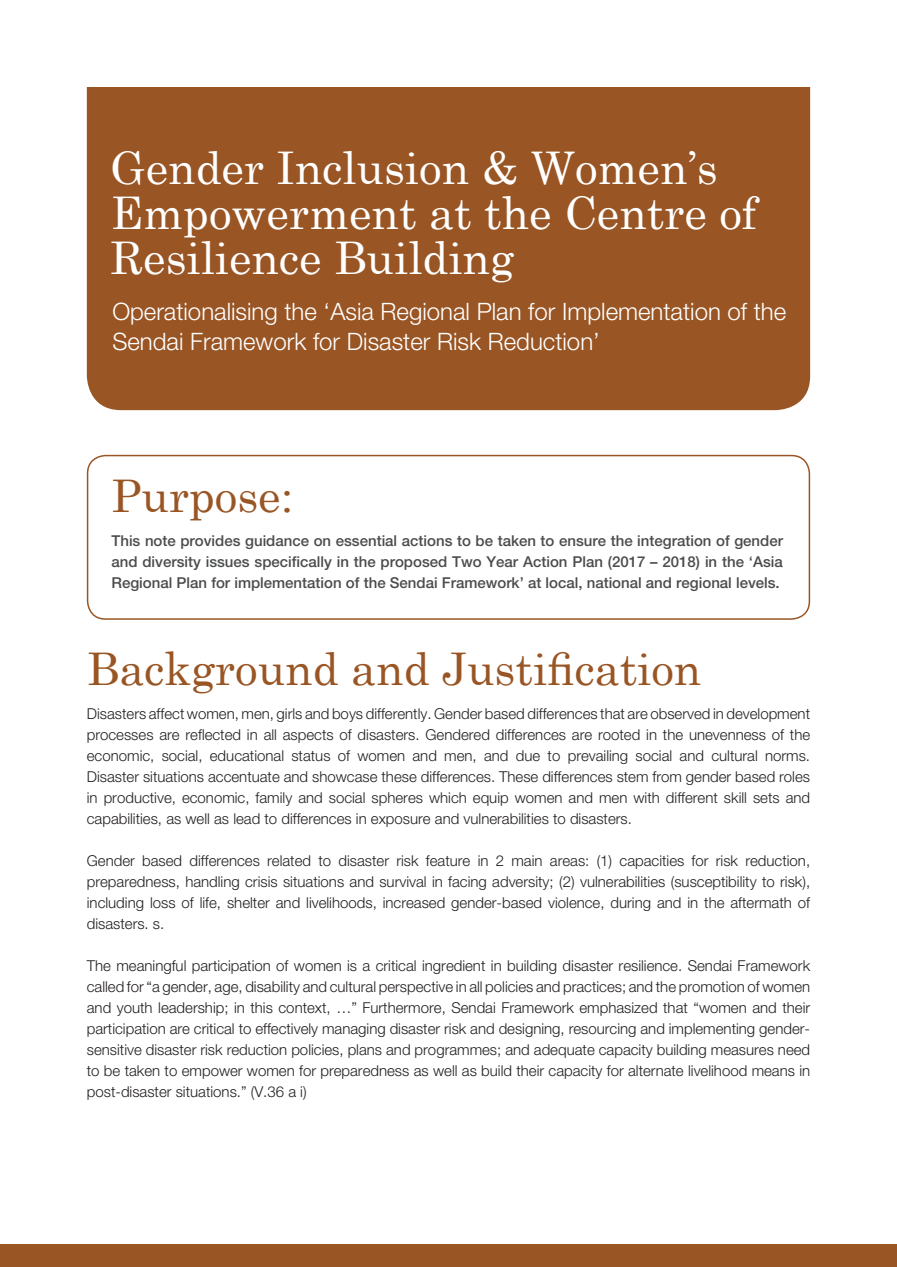
<style>
.page{position:relative;width:897px;height:1267px;background:#fff}
.page>*{position:absolute;margin:0;border:0;box-sizing:border-box;transform-origin:0 0}
.t1{font:45px/45px "Century Schoolbook";color:#fff}
.t2{font:45px "Century Schoolbook";color:#995524}
.t3{font:300 24px/30px "Helvetica Neue LT Std";color:#fff}
.t4{font:300 15px/21px "Helvetica Neue LT Std";color:#231f20;text-align:justify}
.t5{font:500 15px/21px "Helvetica Neue LT Std";color:#4b4c4d;text-align:justify}
</style>
<div class="page">
<div style="left:0;top:1243px;width:896px;height:23px;background:#995524"></div>
<div style="left:87px;top:87px;width:723px;height:323px;background:#995524"></div>
<div style="left:87px;top:455px;width:723px;height:164px;border:2px solid #995524;border-radius:18px"></div>
<h1 class="t1" style="left:111px;top:144px;width:647px">Gender Inclusion &amp; Women’s<br>Empowerment at the Centre of<br>Resilience Building</h1>
<h2 class="t3" style="left:112px;top:295px;width:675px">Operationalising the ‘Asia Regional Plan for Implementation of the<br>Sendai Framework for Disaster Risk Reduction’</h2>
<h1 class="t2" style="left:111px;top:467px;width:183px">Purpose:</h1>
<p class="t5" style="left:111px;top:529px;width:673px">This note provides guidance on essential actions to be taken to ensure the integration of gender and diversity issues specifically in the proposed Two Year Action Plan (2017 – 2018) in the ‘Asia Regional Plan for implementation of the Sendai Framework’ at local, national and regional levels.</p>
<h1 class="t2" style="left:87px;top:640px;width:616px">Background and Justification</h1>
<p class="t4" style="left:87px;top:702px;width:724px">Disasters affect women, men, girls and boys differently. Gender based differences that are observed in development processes are reflected in all aspects of disasters. Gendered differences are rooted in the unevenness of the economic, social, educational status of women and men, and due to prevailing social and cultural norms.<br>Disaster situations accentuate and showcase these differences. These differences stem from gender based roles in productive, economic, family and social spheres which equip women and men with different skill sets and capabilities, as well as lead to differences in exposure and vulnerabilities to disasters.</p>
<p class="t4" style="left:87px;top:849px;width:724px">Gender based differences related to disaster risk feature in 2 main areas: (1) capacities for risk reduction, preparedness, handling crisis situations and survival in facing adversity; (2) vulnerabilities (susceptibility to risk), including loss of life, shelter and livelihoods, increased gender-based violence, during and in the aftermath of disasters. s.</p>
<p class="t4" style="left:87px;top:954px;width:724px">The meaningful participation of women is a critical ingredient in building disaster resilience. Sendai Framework called for “a gender, age, disability and cultural perspective in all policies and practices; and the promotion of women and youth leadership; in this context, …” Furthermore, Sendai Framework emphasized that “women and their participation are critical to effectively managing disaster risk and designing, resourcing and implementing gender&shy;sensitive disaster risk reduction policies, plans and programmes; and adequate capacity building measures need to be taken to empower women for preparedness as well as build their capacity for alternate livelihood means in post-disaster situations.” (V.36 a i)</p>
</div>
